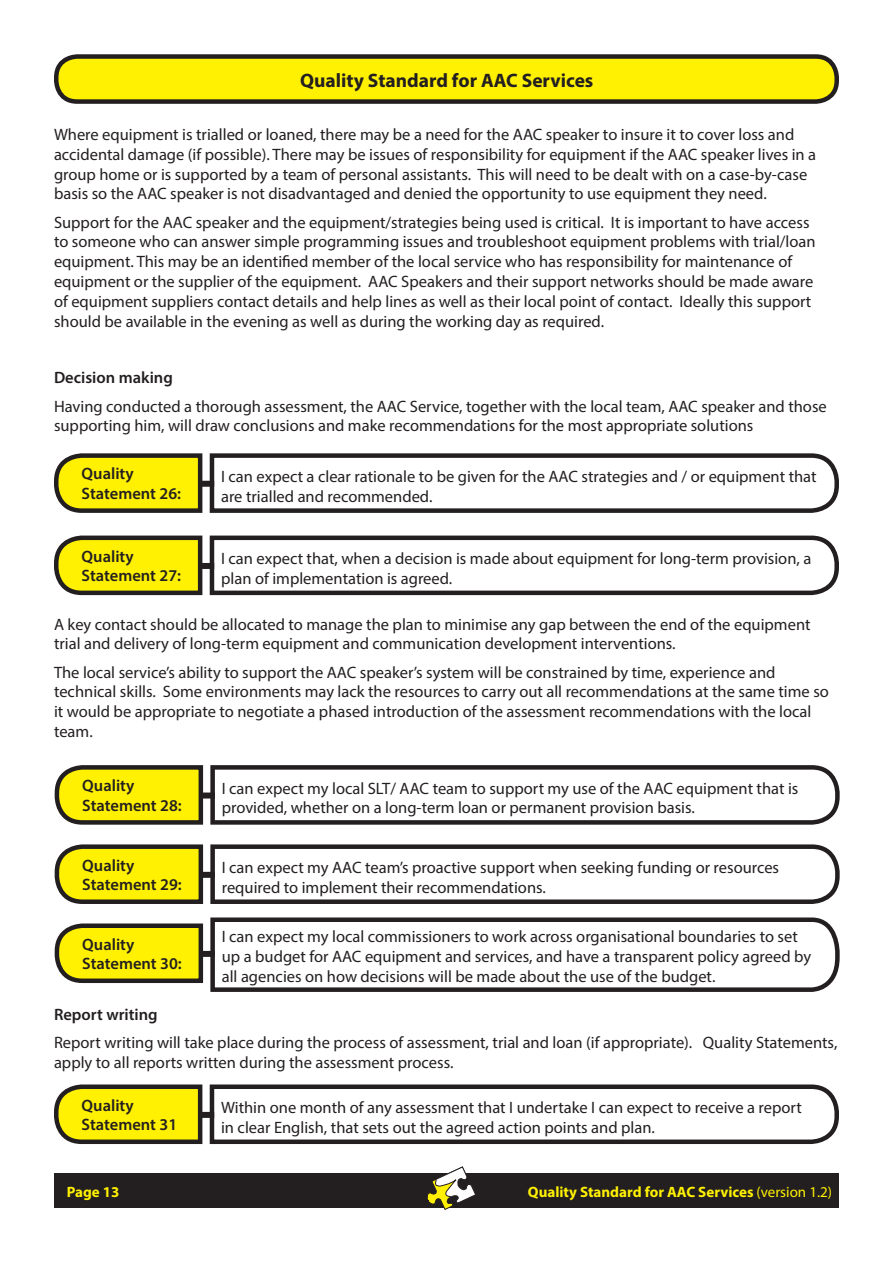
<style>
.page{position:relative;width:893px;height:1263px;background:#fff}
.page>*{position:absolute;margin:0;border:0;box-sizing:border-box;transform-origin:0 0}
.t1{font:700 19.5px "Myriad Pro";color:#231f20}
.t2{font:16.5px/19.8px "Myriad Pro";color:#231f20}
.t3{font:600 16.5px/19.8px "Myriad Pro";color:#231f20}
.t4{font:700 15px "Myriad Pro";color:#fff101}
.s1{font-weight:400}
</style>
<div class="page">
<div style="left:54px;top:1173px;width:785px;height:34px;background:#231f20"></div>
<svg style="left:426px;top:1166px;width:51px;height:43px"></svg>
<div style="left:56px;top:57px;width:781px;height:45px;background:#fff101;border-radius:21px"></div>
<div style="left:54px;top:54px;width:785px;height:50px;border:4px solid #231f20;border-radius:21px"></div>
<svg style="left:54px;top:453px;width:785px;height:60px"></svg>
<svg style="left:54px;top:535px;width:785px;height:61px"></svg>
<div style="left:200px;top:481px;width:14px;height:6px;background:#231f20"></div>
<div style="left:200px;top:563px;width:14px;height:6px;background:#231f20"></div>
<svg style="left:208px;top:917px;width:632px;height:75px"></svg>
<svg style="left:54px;top:923px;width:151px;height:60px;background:#d6ca15"></svg>
<div style="left:201px;top:951px;width:14px;height:6px;background:#231f20"></div>
<svg style="left:54px;top:765px;width:786px;height:60px"></svg>
<svg style="left:54px;top:844px;width:786px;height:60px"></svg>
<div style="left:201px;top:792px;width:14px;height:6px;background:#231f20"></div>
<div style="left:201px;top:872px;width:14px;height:6px;background:#231f20"></div>
<svg style="left:54px;top:1084px;width:785px;height:60px"></svg>
<div style="left:200px;top:1112px;width:14px;height:6px;background:#231f20"></div>
<p class="t1" style="left:300px;top:67px;width:295px">Quality Standard for AAC Services</p>
<p class="t2" style="left:54px;top:124px;width:764px">Where equipment is trialled or loaned, there may be a need for the AAC speaker to insure it to cover loss and accidental damage (if possible). There may be issues of responsibility for equipment if the AAC speaker lives in a group home or is supported by a team of personal assistants. This will need to be dealt with on a case-by-case basis so the AAC speaker is not disadvantaged and denied the opportunity to use equipment they need.</p>
<p class="t2" style="left:54px;top:212px;width:763px">Support for the AAC speaker and the equipment/strategies being used is critical. It is important to have access to someone who can answer simple programming issues and troubleshoot equipment problems with trial/loan equipment. This may be an identified member of the local service who has responsibility for maintenance of equipment or the supplier of the equipment. AAC Speakers and their support networks should be made aware of equipment suppliers contact details and help lines as well as their local point of contact. Ideally this support should be available in the evening as well as during the working day as required.</p>
<p class="t3" style="left:54px;top:367px;width:120px">Decision making</p>
<p class="t2" style="left:54px;top:396px;width:774px">Having conducted a thorough assessment, the AAC Service, together with the local team, AAC speaker and those supporting him, will draw conclusions and make recommendations for the most appropriate solutions</p>
<p class="t3" style="left:82px;top:463px;width:101px">Quality<br>Statement 26:</p>
<p class="t3" style="left:82px;top:546px;width:101px">Quality<br>Statement 27:</p>
<p class="t2" style="left:221px;top:466px;width:597px">I can expect a clear rationale to be given for the AAC strategies and / or equipment that are trialled and recommended.</p>
<p class="t2" style="left:221px;top:548px;width:592px">I can expect that, when a decision is made about equipment for long-term provision, a plan of implementation is agreed.</p>
<p class="t2" style="left:54px;top:614px;width:758px">A key contact should be allocated to manage the plan to minimise any gap between the end of the equipment trial and delivery of long-term equipment and communication development interventions.</p>
<p class="t2" style="left:54px;top:662px;width:776px">The local service’s ability to support the AAC speaker’s system will be constrained by time, experience and technical skills. Some environments may lack the resources to carry out all recommendations at the same time so it would be appropriate to negotiate a phased introduction of the assessment recommendations with the local team.</p>
<p class="t3" style="left:82px;top:775px;width:101px">Quality<br>Statement 28:</p>
<p class="t3" style="left:82px;top:855px;width:101px">Quality<br>Statement 29:</p>
<p class="t3" style="left:82px;top:934px;width:101px">Quality<br>Statement 30:</p>
<p class="t2" style="left:222px;top:778px;width:578px">I can expect my local SLT/ AAC team to support my use of the AAC equipment that is provided, whether on a long-term loan or permanent provision basis.</p>
<p class="t2" style="left:222px;top:857px;width:559px">I can expect my AAC team’s proactive support when seeking funding or resources required to implement their recommendations.</p>
<p class="t2" style="left:222px;top:926px;width:591px">I can expect my local commissioners to work across organisational boundaries to set up a budget for AAC equipment and services, and have a transparent policy agreed by all agencies on how decisions will be made about the use of the budget.</p>
<p class="t3" style="left:54px;top:1004px;width:105px">Report writing</p>
<p class="t2" style="left:54px;top:1033px;width:785px">Report writing will take place during the process of assessment, trial and loan (if appropriate). Quality Statements, apply to all reports written during the assessment process.</p>
<p class="t3" style="left:82px;top:1095px;width:97px">Quality<br>Statement 31</p>
<p class="t4" style="left:67px;top:1182px;width:54px">Page 13</p>
<p class="t2" style="left:221px;top:1097px;width:582px">Within one month of any assessment that I undertake I can expect to receive a report in clear English, that sets out the agreed action points and plan.</p>
<p class="t4" style="left:528px;top:1182px;width:306px">Quality Standard for AAC Services <span class="s1">(version 1.2)</span></p>
</div>
